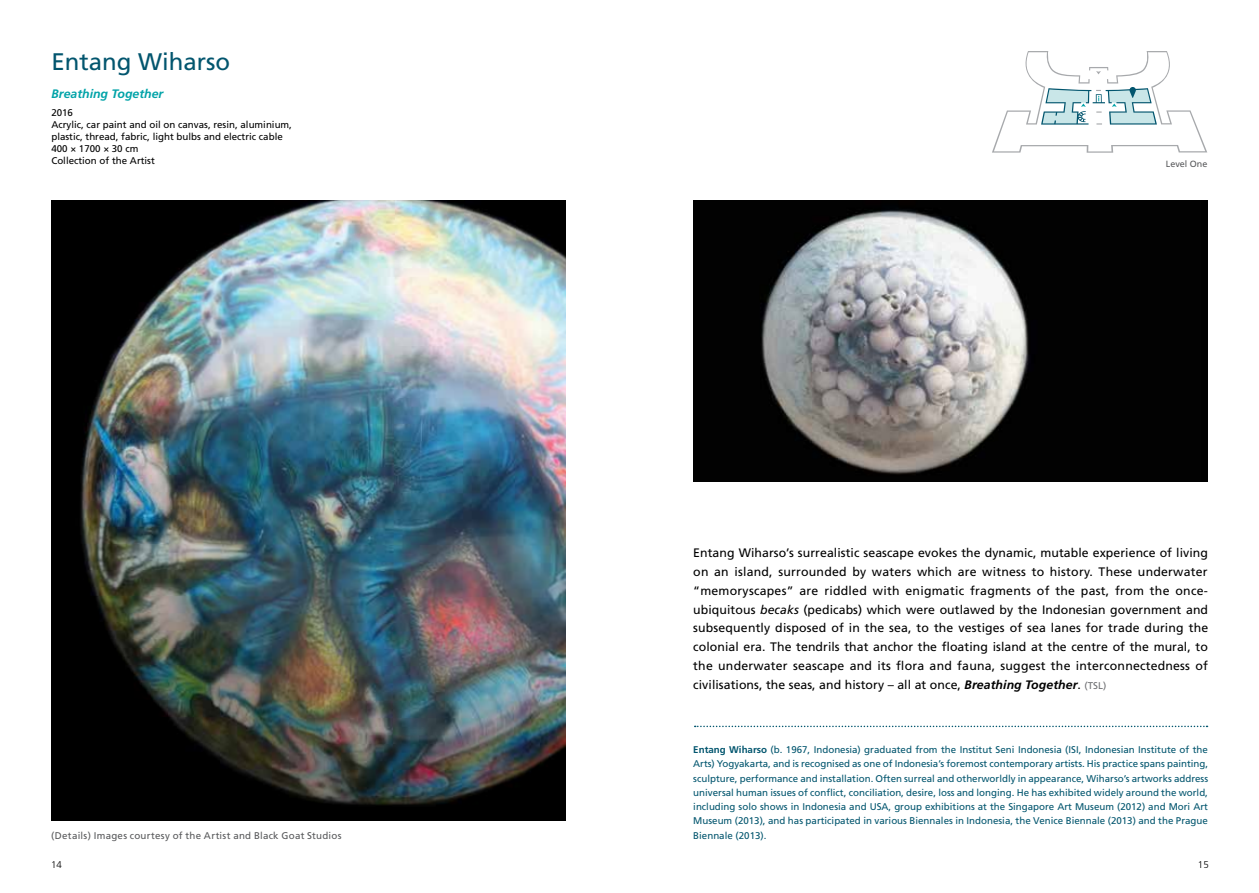
<style>
.page{position:relative;width:1259px;height:893px;background:#fff}
.page>*{position:absolute;margin:0;border:0;box-sizing:border-box;transform-origin:0 0}
.t1{font:24px "Frutiger";color:#02556e}
.t2{font:12.3px/18.8px "Frutiger";letter-spacing:.005em;color:#000;text-align:justify}
.t3{font:italic 700 12.3px "Frutiger";color:#00a3a8}
.t4{font:9.75px/14.2px "Frutiger";color:#02556e;text-align:justify}
.t5{font:9.75px/12px "Frutiger";color:#000}
.t6{font:9.75px "Frutiger";letter-spacing:.025em;color:#58595b}
.t7{font:300 9.75px "Frutiger";color:#000}
.t8{font:9px "Frutiger";color:#58595b}
.s1{font-style:italic}
.s2{font-weight:700;font-style:italic}
.s3{font-size:9.75px;color:#6d6e71}
.s4{font-weight:700}
</style>
<div class="page">
<svg style="left:992px;top:51px;width:215px;height:102px"></svg>
<img style="left:51px;top:201px;width:515px;height:620px">
<svg style="left:694px;top:726px;width:513px;height:1px"></svg>
<img style="left:693px;top:201px;width:515px;height:281px">
<h1 class="t1" style="left:51px;top:47px;width:180px">Entang Wiharso</h1>
<p class="t3" style="left:51px;top:86px;width:113px">Breathing Together</p>
<p class="t5" style="left:51px;top:106px;width:242px">2016<br>Acrylic, car paint and oil on canvas, resin, aluminium, plastic, thread, fabric, light bulbs and electric cable<br>400 × 1700 × 30 cm<br>Collection of the Artist</p>
<p class="t8" style="left:1166px;top:159px;width:43px">Level One</p>
<p class="t2" style="left:693px;top:544px;width:516px">Entang Wiharso’s surrealistic seascape evokes the dynamic, mutable experience of living on an island, surrounded by waters which are witness to history. These underwater “memoryscapes” are riddled with enigmatic fragments of the past, from the once&shy;ubiquitous <span class="s1">becaks</span> (pedicabs) which were outlawed by the Indonesian government and subsequently disposed of in the sea, to the vestiges of sea lanes for trade during the colonial era. The tendrils that anchor the floating island at the centre of the mural, to the underwater seascape and its flora and fauna, suggest the interconnectedness of civilisations, the seas, and history – all at once, <span class="s2">Breathing Together</span>. <span class="s3">(TSL)</span></p>
<p class="t4" style="left:693px;top:742px;width:516px"><span class="s4">Entang Wiharso</span> (b. 1967, Indonesia) graduated from the Institut Seni Indonesia (ISI, Indonesian Institute of the Arts) Yogyakarta, and is recognised as one of Indonesia’s foremost contemporary artists. His practice spans painting, sculpture, performance and installation. Often surreal and otherworldly in appearance, Wiharso’s artworks address universal human issues of conflict, conciliation, desire, loss and longing. He has exhibited widely around the world, including solo shows in Indonesia and USA, group exhibitions at the Singapore Art Museum (2012) and Mori Art Museum (2013), and has participated in various Biennales in Indonesia, the Venice Biennale (2013) and the Prague</p>
<p class="t6" style="left:51px;top:830px;width:292px">(Details) Images courtesy of the Artist and Black Goat Studios</p>
<p class="t4" style="left:693px;top:828px;width:75px">Biennale (2013).</p>
<p class="t7" style="left:51px;top:859px;width:12px">14</p>
<p class="t7" style="left:1198px;top:859px;width:12px">15</p>
</div>
